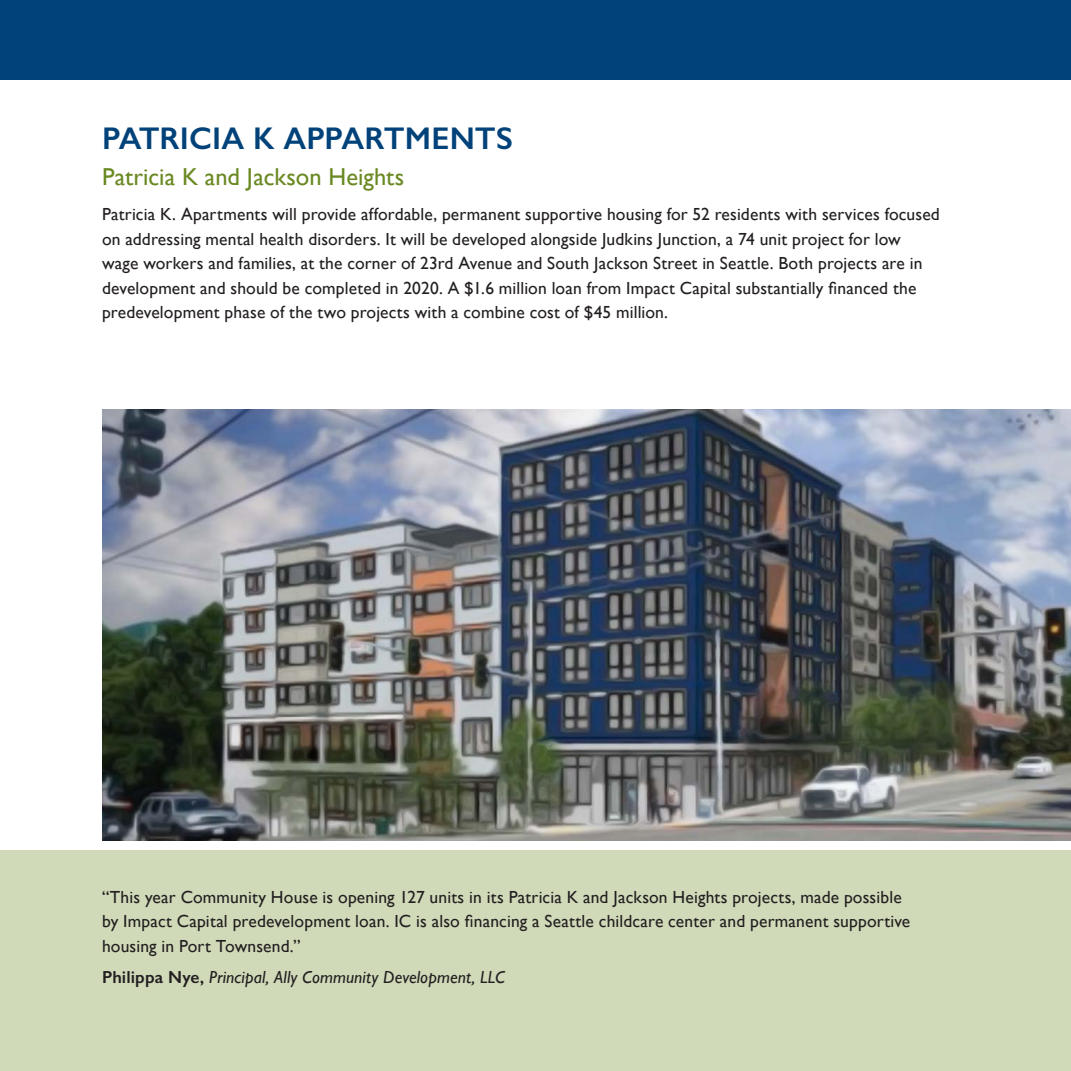
<style>
.page{position:relative;width:1071px;height:1071px;background:#fff}
.page>*{position:absolute;margin:0;border:0;box-sizing:border-box;transform-origin:0 0}
.t1{font:600 31.5px "Gill Sans";color:#004279}
.t2{font:24.5px "Gill Sans";color:#6a8922}
.t3{font:17.5px/24.5px "Gill Sans";letter-spacing:.01em;color:#231f20}
.t4{font:italic 17.5px "Gill Sans";letter-spacing:.01em;color:#231f20}
.s1{font-weight:600;font-style:normal}
</style>
<div class="page">
<div style="left:0;top:0;width:1071px;height:79px;background:#004279"></div>
<div style="left:0;top:850px;width:1071px;height:221px;background:#d0dab9"></div>
<img style="left:102px;top:410px;width:969px;height:430px">
<h1 class="t1" style="left:102px;top:127px;width:413px">PATRICIA K APPARTMENTS</h1>
<h2 class="t2" style="left:102px;top:167px;width:304px">Patricia K and Jackson Heights</h2>
<p class="t3" style="left:102px;top:203px;width:839px">Patricia K. Apartments will provide affordable, permanent supportive housing for 52 residents with services focused on addressing mental health disorders. It will be developed alongside Judkins Junction, a 74 unit project for low wage workers and families, at the corner of 23rd Avenue and South Jackson Street in Seattle. Both projects are in development and should be completed in 2020. A $1.6 million loan from Impact Capital substantially financed the predevelopment phase of the two projects with a combine cost of $45 million.</p>
<p class="t3" style="left:102px;top:886px;width:810px">“This year Community House is opening 127 units in its Patricia K and Jackson Heights projects, made possible by Impact Capital predevelopment loan. IC is also financing a Seattle childcare center and permanent supportive housing in Port Townsend.”</p>
<p class="t4" style="left:102px;top:970px;width:404px"><span class="s1">Philippa Nye,</span> Principal, Ally Community Development, LLC</p>
</div>
